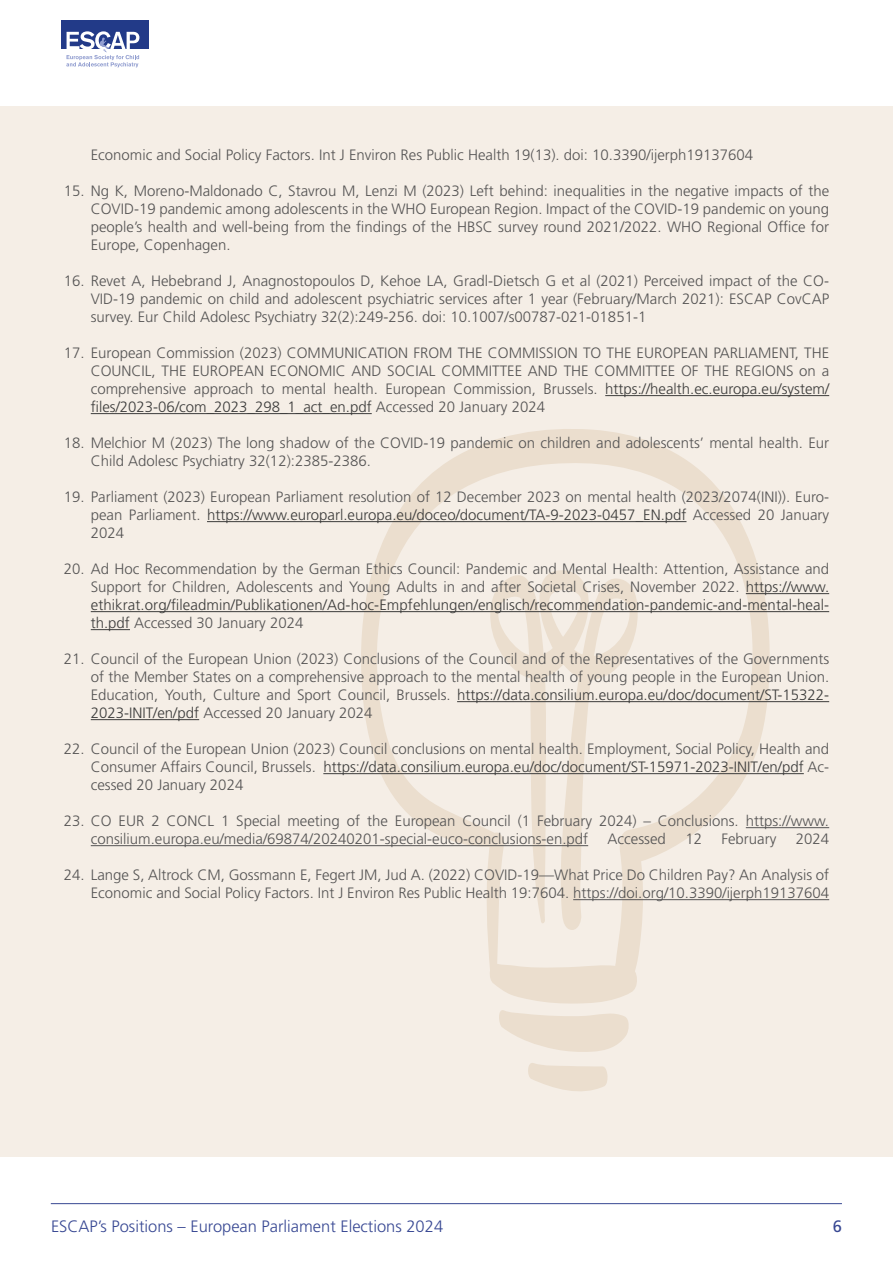
<style>
.page{position:relative;width:893px;height:1263px;background:#fff}
.page>*{position:absolute;margin:0;border:0;box-sizing:border-box;transform-origin:0 0}
.t1{font:300 16.5px "Frutiger LT Std";color:#384893}
.t2{font:16.5px "Frutiger LT Std";color:#384893}
.t3{font:300 15px/18px "Frutiger LT Std";color:#555454;text-align:justify}
.s1{color:#3c3c3b}
</style>
<div class="page">
<div style="left:0;top:106px;width:893px;height:1051px;background:#f5eee6"></div>
<hr style="left:51px;top:1203px;width:791px;height:1px;background:#384893">
<svg style="left:361px;top:429px;width:412px;height:511px"></svg>
<svg style="left:484px;top:831px;width:156px;height:221px"></svg>
<svg style="left:528px;top:1063px;width:80px;height:28px"></svg>
<svg style="left:484px;top:567px;width:155px;height:363px"></svg>
<hr style="left:605px;top:395px;width:224px;height:1px;background:#3c3c3b">
<hr style="left:91px;top:413px;width:281px;height:1px;background:#3c3c3b">
<hr style="left:207px;top:521px;width:479px;height:1px;background:#3c3c3b">
<hr style="left:746px;top:593px;width:83px;height:1px;background:#3c3c3b">
<hr style="left:91px;top:611px;width:738px;height:1px;background:#3c3c3b">
<hr style="left:91px;top:629px;width:39px;height:1px;background:#3c3c3b">
<hr style="left:457px;top:701px;width:372px;height:1px;background:#3c3c3b">
<hr style="left:91px;top:719px;width:108px;height:1px;background:#3c3c3b">
<hr style="left:323px;top:773px;width:481px;height:1px;background:#3c3c3b">
<hr style="left:746px;top:827px;width:83px;height:1px;background:#555454">
<hr style="left:91px;top:845px;width:497px;height:1px;background:#555454">
<hr style="left:573px;top:899px;width:256px;height:1px;background:#555454">
<div style="left:62px;top:20px;width:87px;height:29px;background:#223a88"></div>
<svg style="left:66px;top:31px;width:73px;height:36px"></svg>
<p class="t3" style="left:91px;top:146px;width:664px">Economic and Social Policy Factors. Int J Environ Res Public Health 19(13). doi: 10.3390/ijerph19137604</p>
<p class="t3" style="left:91px;top:182px;width:740px;text-indent:-27px">15. Ng K, Moreno-Maldonado C, Stavrou M, Lenzi M (2023) Left behind: inequalities in the negative impacts of the COVID-19 pandemic among adolescents in the WHO European Region. Impact of the COVID-19 pandemic on young people’s health and well-being from the findings of the HBSC survey round 2021/2022. WHO Regional Office for Europe, Copenhagen.</p>
<p class="t3" style="left:91px;top:272px;width:740px;text-indent:-27px">16. Revet A, Hebebrand J, Anagnostopoulos D, Kehoe LA, Gradl-Dietsch G et al (2021) Perceived impact of the CO-VID-19 pandemic on child and adolescent psychiatric services after 1 year (February/March 2021): ESCAP CovCAP survey. Eur Child Adolesc Psychiatry 32(2):249-256. doi: 10.1007/s00787-021-01851-1</p>
<p class="t3" style="left:91px;top:344px;width:740px;text-indent:-27px">17. European Commission (2023) COMMUNICATION FROM THE COMMISSION TO THE EUROPEAN PARLIAMENT, THE COUNCIL, THE EUROPEAN ECONOMIC AND SOCIAL COMMITTEE AND THE COMMITTEE OF THE REGIONS on a comprehensive approach to mental health. European Commission, Brussels. <span class="s1">https://health.ec.europa.eu/system/ files/2023-06/com_2023_298_1_act_en.pdf</span> Accessed 20 January 2024</p>
<p class="t3" style="left:91px;top:434px;width:740px;text-indent:-27px">18. Melchior M (2023) The long shadow of the COVID-19 pandemic on children and adolescents’ mental health. Eur<br>Child Adolesc Psychiatry 32(12):2385-2386.</p>
<p class="t3" style="left:91px;top:488px;width:740px;text-indent:-27px">19. Parliament (2023) European Parliament resolution of 12 December 2023 on mental health (2023/2074(INI)). Euro&shy;pean Parliament. <span class="s1">https://www.europarl.europa.eu/doceo/document/TA-9-2023-0457_EN.pdf</span> Accessed 20 January 2024</p>
<p class="t3" style="left:91px;top:560px;width:740px;text-indent:-27px">20. Ad Hoc Recommendation by the German Ethics Council: Pandemic and Mental Health: Attention, Assistance and Support for Children, Adolescents and Young Adults in and after Societal Crises, November 2022. <span class="s1">https://www. ethikrat.org/fileadmin/Publikationen/Ad-hoc-Empfehlungen/englisch/recommendation-pandemic-and-mental-heal&shy;th.pdf</span> Accessed 30 January 2024</p>
<p class="t3" style="left:91px;top:650px;width:740px;text-indent:-27px">21. Council of the European Union (2023) Conclusions of the Council and of the Representatives of the Governments of the Member States on a comprehensive approach to the mental health of young people in the European Union.<br>Education, Youth, Culture and Sport Council, Brussels. <span class="s1">https://data.consilium.europa.eu/doc/document/ST-15322- 2023-INIT/en/pdf</span> Accessed 20 January 2024</p>
<p class="t3" style="left:91px;top:740px;width:740px;text-indent:-27px">22. Council of the European Union (2023) Council conclusions on mental health. Employment, Social Policy, Health and Consumer Affairs Council, Brussels. <span class="s1">https://data.consilium.europa.eu/doc/document/ST-15971-2023-INIT/en/pdf</span> Ac&shy;cessed 20 January 2024</p>
<p class="t3" style="left:91px;top:812px;width:740px;text-indent:-27px">23. CO EUR 2 CONCL 1 Special meeting of the European Council (1 February 2024) – Conclusions. https://www. consilium.europa.eu/media/69874/20240201-special-euco-conclusions-en.pdf</p>
<p class="t3" style="left:608px;top:830px;width:60px">Accessed</p>
<p class="t3" style="left:685px;top:830px;width:18px">12</p>
<p class="t3" style="left:721px;top:830px;width:56px">February</p>
<p class="t3" style="left:796px;top:830px;width:35px">2024</p>
<p class="t3" style="left:64px;top:866px;width:767px;text-align:right">24. Lange S, Altrock CM, Gossmann E, Fegert JM, Jud A. (2022) COVID-19—What Price Do Children Pay? An Analysis of<br>Economic and Social Policy Factors. Int J Environ Res Public Health 19:7604. https://doi.org/10.3390/ijerph19137604</p>
<p class="t1" style="left:51px;top:1217px;width:394px">ESCAP’s Positions – European Parliament Elections 2024</p>
<p class="t2" style="left:833px;top:1217px;width:11px">6</p>
</div>
